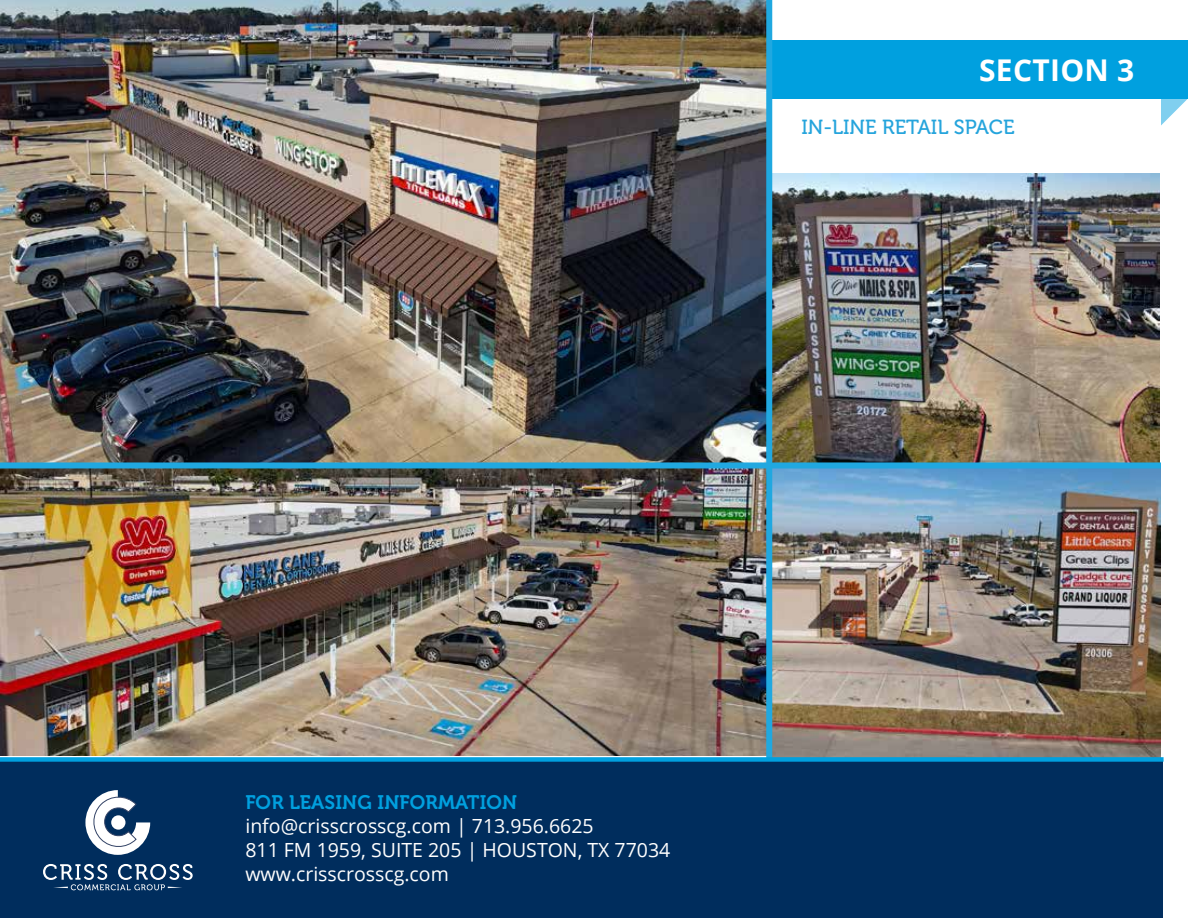
<style>
.page{position:relative;width:1188px;height:918px;background:#fff}
.page>*{position:absolute;margin:0;border:0;box-sizing:border-box;transform-origin:0 0}
.t1{font:700 30px "Open Sans";letter-spacing:.01em;color:#fff}
.t2{font:20.4px "Museo 500";color:#25a4dc}
.t3{font:19.5px/24px "Open Sans";color:#fff}
.t4{font:19.5px "Museo 700";letter-spacing:.01em;color:#00a0df}
</style>
<div class="page">
<svg style="left:1161px;top:99px;width:27px;height:27px"></svg>
<div style="left:769px;top:40px;width:419px;height:59px;background:#00a0df"></div>
<img style="left:0;top:0;width:766px;height:462px">
<img style="left:0;top:468px;width:766px;height:288px">
<img style="left:772px;top:173px;width:389px;height:584px">
<div style="left:0;top:462px;width:1161px;height:6px;background:#20a8e0"></div>
<div style="left:766px;top:0;width:6px;height:759px;background:#20a8e0"></div>
<div style="left:0;top:762px;width:1163px;height:156px;background:#002d5d"></div>
<div style="left:0;top:757px;width:1164px;height:5px;background:#00a0df"></div>
<svg style="left:43px;top:864px;width:150px;height:26px"></svg>
<svg style="left:85px;top:790px;width:65px;height:65px"></svg>
<div style="left:111px;top:815px;width:14px;height:15px;background:#fff;border-radius:50%"></div>
<h1 class="t1" style="left:979px;top:49px;width:157px">SECTION 3</h1>
<p class="t2" style="left:801px;top:116px;width:215px">IN-LINE RETAIL SPACE</p>
<p class="t4" style="left:245px;top:792px;width:273px">FOR LEASING INFORMATION</p>
<p class="t3" style="left:245px;top:814px;width:427px">info@crisscrosscg.com | 713.956.6625<br>811 FM 1959, SUITE 205 | HOUSTON, TX 77034 www.crisscrosscg.com</p>
</div>
